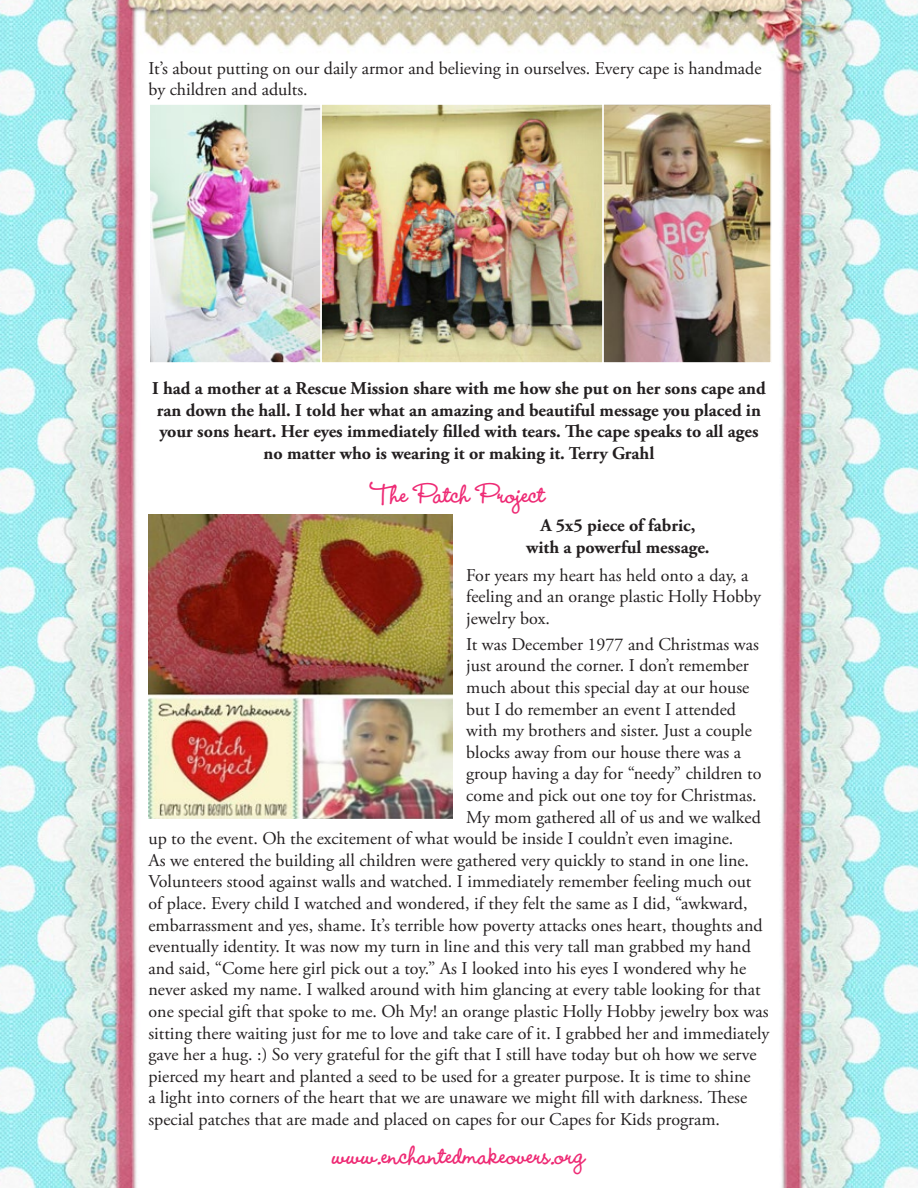
<style>
.page{position:relative;width:918px;height:1188px;background:#fff}
.page>*{position:absolute;margin:0;border:0;box-sizing:border-box;transform-origin:0 0}
.t1{font:700 31.5px "Wendy LP Std";color:#ee2b75}
.t2{font:18px/21.6px "Adobe Garamond Pro";color:#231f20}
.t3{font:700 18px/21.6px "Adobe Garamond Pro";color:#231f20;text-align:center}
</style>
<div class="page">
<img style="left:0;top:0;width:918px;height:1188px">
<img style="left:151px;top:106px;width:618px;height:255px">
<div style="left:148px;top:103px;width:174px;height:261px;border:2px solid #fff"></div>
<div style="left:320px;top:103px;width:284px;height:261px;border:2px solid #fff"></div>
<div style="left:602px;top:103px;width:170px;height:261px;border:2px solid #fff"></div>
<img style="left:148px;top:514px;width:305px;height:305px">
<p class="t2" style="left:148px;top:58px;width:614px">It’s about putting on our daily armor and believing in ourselves. Every cape is handmade by children and adults.</p>
<p class="t3" style="left:152px;top:378px;width:615px">I had a mother at a Rescue Mission share with me how she put on her sons cape and ran down the hall. I told her what an amazing and beautiful message you placed in your sons heart. Her eyes immediately filled with tears. The cape speaks to all ages no matter who is wearing it or making it. Terry Grahl</p>
<h1 class="t1" style="left:373px;top:476px;width:174px">The Patch Project</h1>
<p class="t3" style="left:526px;top:515px;width:185px">A 5x5 piece of fabric, with a powerful message.</p>
<p class="t2" style="left:466px;top:565px;width:296px">For years my heart has held onto a day, a feeling and an orange plastic Holly Hobby jewelry box.</p>
<p class="t2" style="left:466px;top:634px;width:294px">It was December 1977 and Christmas was</p>
<p class="t2" style="left:466px;top:656px;width:284px">just around the corner. I don’t remember</p>
<p class="t2" style="left:466px;top:677px;width:285px">much about this special day at our house</p>
<p class="t2" style="left:466px;top:699px;width:271px">but I do remember an event I attended</p>
<p class="t2" style="left:466px;top:720px;width:287px">with my brothers and sister. Just a couple</p>
<p class="t2" style="left:466px;top:742px;width:276px">blocks away from our house there was a</p>
<p class="t2" style="left:466px;top:764px;width:297px">group having a day for “needy” children to</p>
<p class="t2" style="left:466px;top:785px;width:292px">come and pick out one toy for Christmas.</p>
<p class="t2" style="left:466px;top:807px;width:296px">My mom gathered all of us and we walked</p>
<p class="t2" style="left:148px;top:828px;width:586px">up to the event. Oh the excitement of what would be inside I couldn’t even imagine.</p>
<p class="t2" style="left:148px;top:850px;width:602px">As we entered the building all children were gathered very quickly to stand in one line.</p>
<p class="t2" style="left:148px;top:872px;width:605px">Volunteers stood against walls and watched. I immediately remember feeling much out</p>
<p class="t2" style="left:148px;top:893px;width:601px">of place. Every child I watched and wondered, if they felt the same as I did, “awkward,</p>
<p class="t2" style="left:148px;top:915px;width:616px">embarrassment and yes, shame. It’s terrible how poverty attacks ones heart, thoughts and</p>
<p class="t2" style="left:148px;top:936px;width:604px">eventually identity. It was now my turn in line and this very tall man grabbed my hand</p>
<p class="t2" style="left:148px;top:958px;width:599px">and said, “Come here girl pick out a toy.” As I looked into his eyes I wondered why he</p>
<p class="t2" style="left:148px;top:980px;width:614px">never asked my name. I walked around with him glancing at every table looking for that</p>
<p class="t2" style="left:148px;top:1001px;width:622px">one special gift that spoke to me. Oh My! an orange plastic Holly Hobby jewelry box was</p>
<p class="t2" style="left:148px;top:1023px;width:622px">sitting there waiting just for me to love and take care of it. I grabbed her and immediately</p>
<p class="t2" style="left:148px;top:1044px;width:610px">gave her a hug. :) So very grateful for the gift that I still have today but oh how we serve</p>
<p class="t2" style="left:148px;top:1066px;width:604px">pierced my heart and planted a seed to be used for a greater purpose. It is time to shine</p>
<p class="t2" style="left:148px;top:1088px;width:600px">a light into corners of the heart that we are unaware we might fill with darkness. These</p>
<p class="t2" style="left:148px;top:1109px;width:573px">special patches that are made and placed on capes for our Capes for Kids program.</p>
<h1 class="t1" style="left:333px;top:1137px;width:254px">www.enchantedmakeovers.org</h1>
</div>
